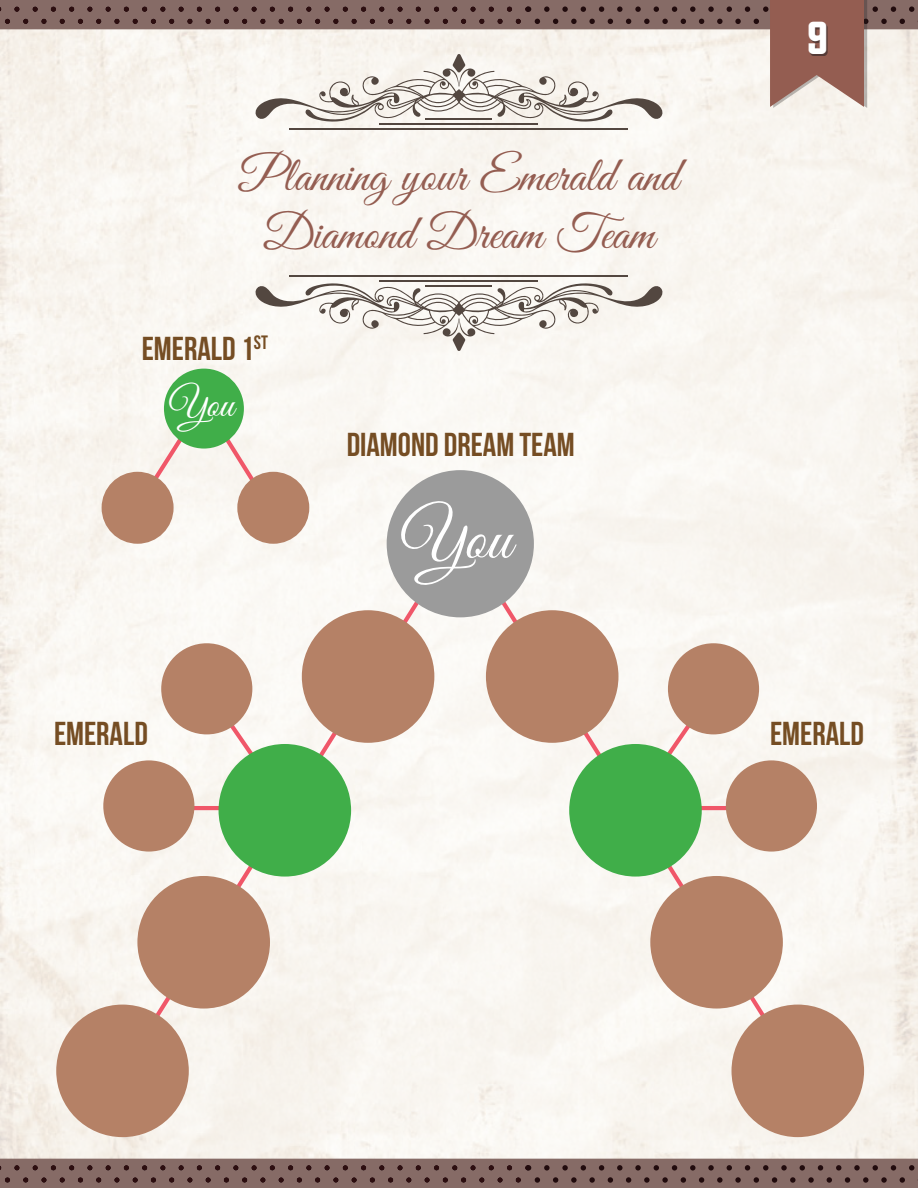
<style>
.page{position:relative;width:918px;height:1188px;background:#fff}
.page>*{position:absolute;margin:0;border:0;box-sizing:border-box;transform-origin:0 0}
.t1{font:67.65px "Great Vibes";color:#fff}
.t2{font:48.9px/58.7px "Great Vibes";color:#945d51;text-align:center}
.t3{font:39.75px "Great Vibes";color:#fff}
.t4{font:39px "Evogria";color:#fff}
.t5{font:33.15px "Bebas Neue";color:#754d23}
</style>
<div class="page">
<div style="left:0;top:123px;width:918px;height:1036px;background:#f9f6f0"></div>
<svg style="left:0;top:1159px;width:918px;height:29px;background:#7d625e"></svg>
<hr style="left:290px;top:128px;width:338px;height:1px;background:#534740">
<hr style="left:380px;top:123px;width:158px;height:2px;background:#534740">
<div style="left:464px;top:400px;width:340px;height:677px;background:#faf7f2"></div>
<div style="left:486px;top:610px;width:132px;height:133px;background:#b58166;border-radius:50%"></div>
<div style="left:569px;top:744px;width:133px;height:133px;background:#40ae49;border-radius:50%"></div>
<div style="left:650px;top:876px;width:133px;height:133px;background:#b58166;border-radius:50%"></div>
<div style="left:732px;top:1005px;width:132px;height:132px;background:#b58166;border-radius:50%"></div>
<div style="left:726px;top:760px;width:91px;height:92px;background:#b58166;border-radius:50%"></div>
<div style="left:668px;top:643px;width:91px;height:91px;background:#b58166;border-radius:50%"></div>
<div style="left:117px;top:400px;width:347px;height:677px;background:#faf7f3"></div>
<div style="left:387px;top:470px;width:147px;height:147px;background:#9b9b9b;border-radius:50%"></div>
<div style="left:164px;top:369px;width:80px;height:80px;background:#40ae49;border-radius:50%"></div>
<div style="left:302px;top:610px;width:132px;height:133px;background:#b58166;border-radius:50%"></div>
<div style="left:102px;top:472px;width:72px;height:72px;background:#b58166;border-radius:50%"></div>
<div style="left:219px;top:744px;width:132px;height:133px;background:#40ae49;border-radius:50%"></div>
<div style="left:137px;top:876px;width:133px;height:133px;background:#b58166;border-radius:50%"></div>
<div style="left:56px;top:1005px;width:133px;height:132px;background:#b58166;border-radius:50%"></div>
<div style="left:103px;top:760px;width:91px;height:92px;background:#b58166;border-radius:50%"></div>
<div style="left:161px;top:643px;width:91px;height:91px;background:#b58166;border-radius:50%"></div>
<svg style="left:256px;top:282px;width:406px;height:69px"></svg>
<hr style="left:290px;top:276px;width:338px;height:1px;background:#534740">
<hr style="left:380px;top:280px;width:158px;height:2px;background:#534740">
<hr style="left:425px;top:285px;width:67px;height:2px;background:#534740">
<svg style="left:0;top:0;width:918px;height:123px"></svg>
<div style="left:810px;top:23px;width:18px;height:33px;background:#231f20;opacity:.55"></div>
<p class="t2" style="left:239px;top:149px;width:441px">Planning your Emerald and<br>Diamond Dream Team</p>
<p class="t5" style="left:142px;top:330px;width:128px">EMERALD 1<sup>ST</sup></p>
<p class="t3" style="left:168px;top:382px;width:67px">You</p>
<p class="t5" style="left:347px;top:426px;width:230px">DIAMOND DREAM TEAM</p>
<p class="t1" style="left:400px;top:501px;width:113px">You</p>
<p class="t4" style="left:805px;top:11px;width:26px">9</p>
<p class="t5" style="left:54px;top:716px;width:95px">EMERALD</p>
<p class="t5" style="left:770px;top:716px;width:95px">EMERALD</p>
</div>
